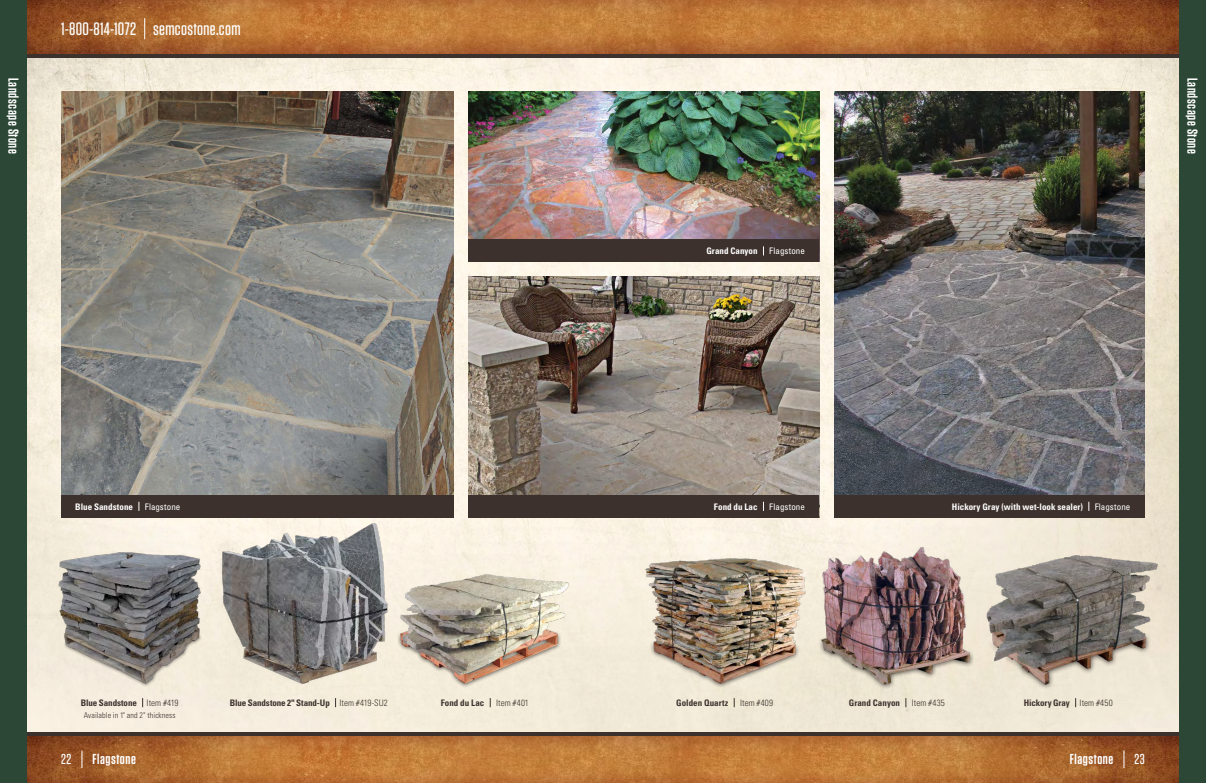
<style>
.page{position:relative;width:1206px;height:783px;background:#fff}
.page>*{position:absolute;margin:0;border:0;box-sizing:border-box;transform-origin:0 0}
.t1{font:500 18px "Tungsten";letter-spacing:.02em;color:#fff}
.t2{font:600 14.4px "Tungsten";letter-spacing:.04em;color:#fff}
.t3{font:700 condensed 9px "Univers LT Std";letter-spacing:-.005em;color:#3d312d}
.t4{font:700 condensed 9px "Univers LT Std";letter-spacing:.005em;color:#fff}
.t5{font:condensed 9px "Univers LT Std";color:#fff}
.t6{font:300 condensed 9px "Univers LT Std";letter-spacing:.01em;color:#3d312d}
.t7{font:300 condensed 8px "Univers LT Std";letter-spacing:.01em;color:#3d312d}
.s1{font-weight:300}
.s2{font-weight:500}
</style>
<div class="page">
<img style="left:607px;top:58px;width:572px;height:674px">
<img style="left:27px;top:58px;width:580px;height:674px">
<img style="left:61px;top:91px;width:392px;height:404px">
<div style="left:61px;top:495px;width:392px;height:22px;background:#3d312d"></div>
<img style="left:48px;top:545px;width:161px;height:145px">
<img style="left:212px;top:517px;width:184px;height:181px">
<img style="left:383px;top:542px;width:201px;height:161px">
<img style="left:834px;top:91px;width:311px;height:404px">
<div style="left:834px;top:495px;width:311px;height:22px;background:#3d312d"></div>
<img style="left:468px;top:277px;width:351px;height:218px">
<img style="left:468px;top:91px;width:351px;height:148px">
<div style="left:468px;top:239px;width:351px;height:23px;background:#3d312d"></div>
<div style="left:468px;top:495px;width:351px;height:22px;background:#3d312d"></div>
<img style="left:638px;top:540px;width:161px;height:160px">
<img style="left:799px;top:537px;width:190px;height:166px">
<img style="left:968px;top:532px;width:202px;height:161px">
<img style="left:27px;top:0;width:1152px;height:54px">
<hr style="left:603px;top:54px;width:603px;height:4px;background:#3d312d">
<hr style="left:0;top:54px;width:603px;height:4px;background:#3d312d">
<img style="left:27px;top:736px;width:571px;height:47px">
<img style="left:598px;top:736px;width:581px;height:47px">
<hr style="left:598px;top:732px;width:608px;height:4px;background:#3d312d">
<hr style="left:0;top:732px;width:607px;height:4px;background:#3d312d">
<svg style="left:144px;top:18px;width:1px;height:21px"></svg>
<div style="left:1179px;top:0;width:27px;height:783px;background:#2c4735"></div>
<div style="left:0;top:0;width:27px;height:783px;background:#2c4735"></div>
<svg style="left:81px;top:750px;width:1px;height:18px"></svg>
<svg style="left:1123px;top:750px;width:1px;height:18px"></svg>
<h1 class="t1" style="left:61px;top:19px;width:181px">1-800-814-1072 semcostone.com</h1>
<h2 class="t2" style="left:21px;top:78px;width:77px;rotate:90deg">Landscape Stone</h2>
<h2 class="t2" style="left:1200px;top:78px;width:77px;rotate:90deg">Landscape Stone</h2>
<p class="t4" style="left:75px;top:501px;width:59px">Blue Sandstone</p>
<p class="t5" style="left:145px;top:501px;width:37px">Flagstone</p>
<p class="t3" style="left:81px;top:697px;width:99px">Blue Sandstone <span class="s1">Item #419</span></p>
<p class="t3" style="left:230px;top:697px;width:160px">Blue Sandstone 2" Stand-Up <span class="s1">Item #419-SU2</span></p>
<p class="t7" style="left:84px;top:710px;width:93px">Available in 1" and 2" thickness</p>
<p class="t3" style="left:441px;top:697px;width:45px">Fond du Lac</p>
<p class="t6" style="left:496px;top:698px;width:34px">Item #401</p>
<p class="t4" style="left:706px;top:246px;width:53px">Grand Canyon</p>
<p class="t5" style="left:769px;top:246px;width:37px">Flagstone</p>
<p class="t4" style="left:714px;top:501px;width:45px">Fond du Lac</p>
<p class="t5" style="left:769px;top:501px;width:37px">Flagstone</p>
<p class="t4" style="left:952px;top:501px;width:133px">Hickory Gray (with wet-look sealer)</p>
<p class="t5" style="left:1095px;top:501px;width:37px">Flagstone</p>
<p class="t3" style="left:676px;top:697px;width:54px">Golden Quartz</p>
<p class="t6" style="left:740px;top:698px;width:35px">Item #409</p>
<p class="t3" style="left:849px;top:697px;width:53px">Grand Canyon</p>
<p class="t6" style="left:912px;top:698px;width:35px">Item #435</p>
<p class="t3" style="left:1024px;top:697px;width:90px">Hickory Gray <span class="s1">Item #450</span></p>
<h2 class="t2" style="left:61px;top:752px;width:76px"><span class="s2">22</span> Flagstone</h2>
<h2 class="t2" style="left:1070px;top:752px;width:76px">Flagstone <span class="s2">23</span></h2>
</div>
